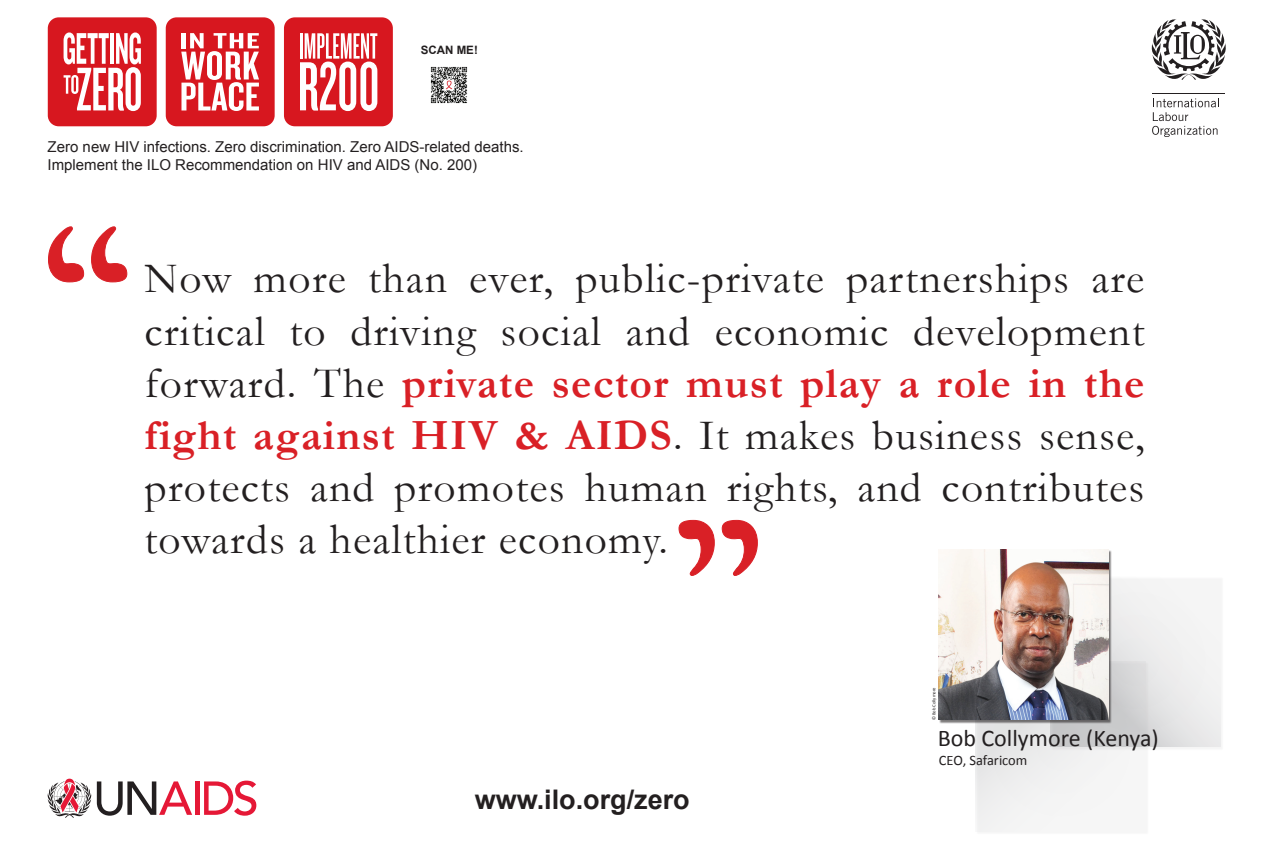
<style>
.page{position:relative;width:1276px;height:851px;background:#fff}
.page>*{position:absolute;margin:0;border:0;box-sizing:border-box;transform-origin:0 0}
.t1{font:266.4px "Californian FB";color:#d92026}
.t2{font:43.5px/52.2px "Garamond";letter-spacing:.03em;color:#231f20;text-align:justify}
.t3{font:700 27px "Arial";color:#231f20}
.t4{font:24px "Calibri";color:#231f20}
.t5{font:15px/18px "Arial";color:#231f20}
.t6{font:14.4px "Calibri";color:#231f20}
.t7{font:700 11.55px "Arial";color:#231f20}
.t8{font:4.65px "Calibri";color:#231f20}
.s1{font-weight:700;color:#d92026}
</style>
<div class="page">
<div style="left:166px;top:17px;width:109px;height:109px;background:#d7171f;border-radius:11px"></div>
<div style="left:48px;top:17px;width:109px;height:109px;background:#d7171f;border-radius:11px"></div>
<div style="left:284px;top:17px;width:109px;height:109px;background:#d7171f;border-radius:11px"></div>
<svg style="left:181px;top:33px;width:78px;height:78px"></svg>
<svg style="left:300px;top:33px;width:77px;height:78px"></svg>
<svg style="left:64px;top:32px;width:77px;height:79px"></svg>
<hr style="left:1152px;top:93px;width:73px;height:1px;background:#231f20">
<svg style="left:1152px;top:98px;width:66px;height:39px"></svg>
<svg style="left:1151px;top:19px;width:74px;height:61px"></svg>
<hr style="left:195px;top:781px;width:4px;height:33px;background:#e51836">
<svg style="left:204px;top:780px;width:52px;height:35px"></svg>
<svg style="left:48px;top:778px;width:144px;height:39px"></svg>
<svg style="left:48px;top:226px;width:80px;height:57px"></svg>
<svg style="left:678px;top:519px;width:80px;height:57px"></svg>
<div style="left:975px;top:661px;width:174px;height:173px;background:#f6f6f6"></div>
<div style="left:975px;top:661px;width:170px;height:170px;background:linear-gradient(to right,#e9e9e9,#f8f8f8)"></div>
<div style="left:1050px;top:576px;width:174px;height:174px;background:#231f20;opacity:.75"></div>
<svg style="left:1050px;top:576px;width:170px;height:170px;fill:#edeced"></svg>
<div style="left:938px;top:550px;width:173px;height:173px;background:#231f20;opacity:.75"></div>
<img style="left:938px;top:549px;width:170px;height:170px">
<img style="left:430px;top:66px;width:38px;height:38px">
<p class="t7" style="left:421px;top:43px;width:59px">SCAN ME!</p>
<p class="t5" style="left:48px;top:138px;width:478px">Zero new HIV infections. Zero discrimination. Zero AIDS-related deaths.<br>Implement the ILO Recommendation on HIV and AIDS (No. 200)</p>
<h1 class="t1" style="left:39px;top:161px;width:93px">“</h1>
<p class="t2" style="left:145px;top:251px;width:1001px">Now more than ever, public-private partnerships are critical to driving social and economic development forward. The <span class="s1">private sector must play a role in the fight against HIV &amp; AIDS</span>. It makes business sense, protects and promotes human rights, and contributes towards a healthier economy.</p>
<h1 class="t1" style="left:766px;top:640px;width:93px;rotate:-180deg">“</h1>
<p class="t3" style="left:475px;top:781px;width:217px">www.ilo.org/zero</p>
<p class="t8" style="left:931px;top:720px;width:34px;rotate:-90deg">© Bob Collymore</p>
<p class="t4" style="left:937px;top:722px;width:222px">Bob Collymore (Kenya)</p>
<p class="t6" style="left:939px;top:750px;width:90px">CEO, Safaricom</p>
</div>
